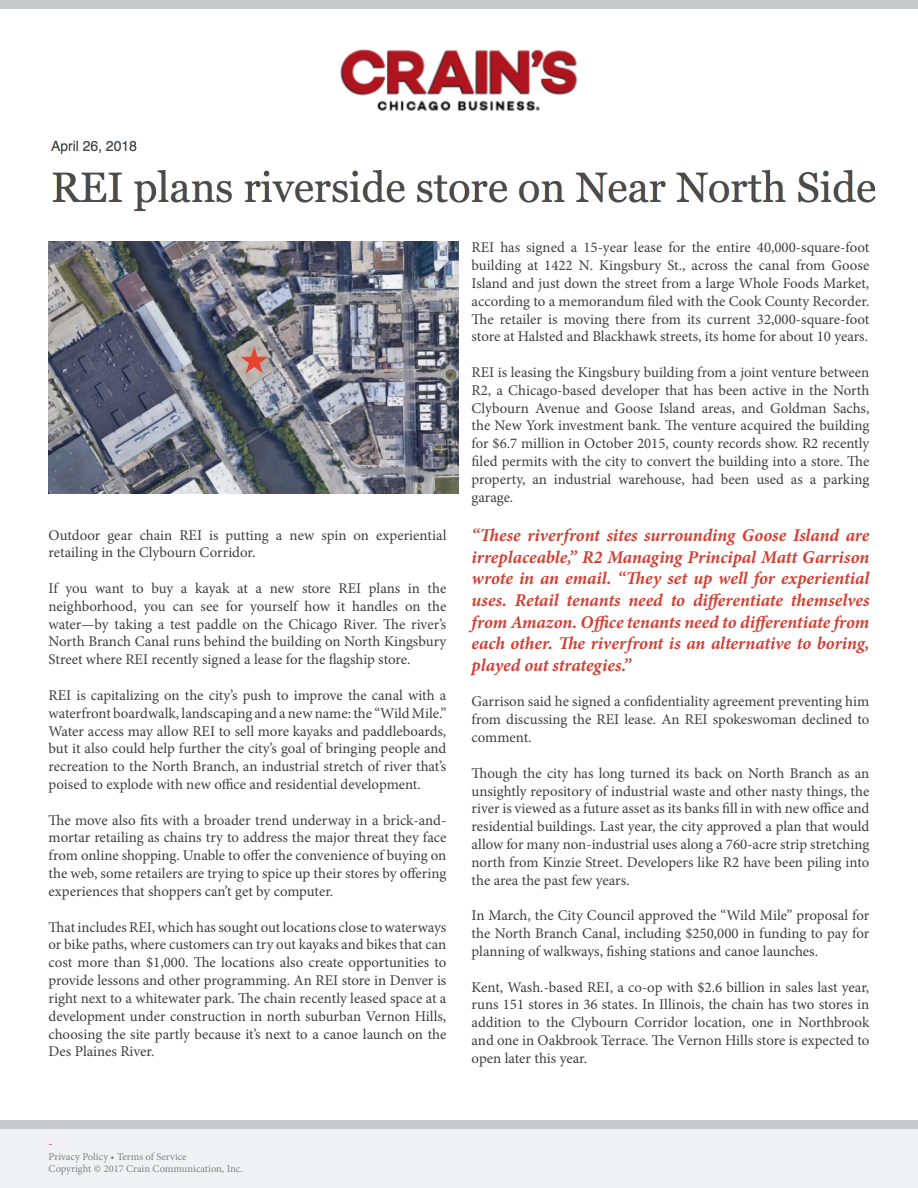
<style>
.page{position:relative;width:918px;height:1188px;background:#fff}
.page>*{position:absolute;margin:0;border:0;box-sizing:border-box;transform-origin:0 0}
.t1{font:italic 700 18px/21.6px "Minion Pro";letter-spacing:-.005em;color:#d53f33;text-align:justify}
.t2{font:14.85px/17.9px "Minion Pro";color:#3e3e3f;text-align:justify}
.t3{font:12px "Minion Pro";color:#d1232a}
.t4{font:10.5px "Minion Pro";color:#808285}
</style>
<div class="page">
<img style="left:340px;top:49px;width:237px;height:62px">
<img style="left:49px;top:242px;width:410px;height:251px">
<div style="left:0;top:1120px;width:918px;height:68px;background:#f0f1f2"></div>
<div style="left:0;top:1120px;width:918px;height:10px;background:#c9cacc"></div>
<div style="left:0;top:0;width:918px;height:9px;background:#c9cacc"></div>
<img style="left:51px;top:140px;width:825px;height:71px">
<p class="t2" style="left:49px;top:526px;width:399px">Outdoor gear chain REI is putting a new spin on experiential retailing in the Clybourn Corridor.</p>
<p class="t2" style="left:49px;top:579px;width:399px">If you want to buy a kayak at a new store REI plans in the neighborhood, you can see for yourself how it handles on the water—by taking a test paddle on the Chicago River. The river’s North Branch Canal runs behind the building on North Kingsbury Street where REI recently signed a lease for the flagship store.</p>
<p class="t2" style="left:49px;top:686px;width:399px">REI is capitalizing on the city’s push to improve the canal with a waterfront boardwalk, landscaping and a new name: the “Wild Mile.” Water access may allow REI to sell more kayaks and paddleboards, but it also could help further the city’s goal of bringing people and recreation to the North Branch, an industrial stretch of river that’s poised to explode with new office and residential development.</p>
<p class="t2" style="left:49px;top:811px;width:399px">The move also fits with a broader trend underway in a brick-and&shy;mortar retailing as chains try to address the major threat they face from online shopping. Unable to offer the convenience of buying on the web, some retailers are trying to spice up their stores by offering experiences that shoppers can’t get by computer.</p>
<p class="t2" style="left:49px;top:918px;width:399px">That includes REI, which has sought out locations close to waterways or bike paths, where customers can try out kayaks and bikes that can cost more than $1,000. The locations also create opportunities to provide lessons and other programming. An REI store in Denver is right next to a whitewater park. The chain recently leased space at a development under construction in north suburban Vernon Hills, choosing the site partly because it’s next to a canoe launch on the Des Plaines River.</p>
<p class="t2" style="left:472px;top:239px;width:399px">REI has signed a 15-year lease for the entire 40,000-square-foot building at 1422 N. Kingsbury St., across the canal from Goose Island and just down the street from a large Whole Foods Market, according to a memorandum filed with the Cook County Recorder.<br>The retailer is moving there from its current 32,000-square-foot store at Halsted and Blackhawk streets, its home for about 10 years.</p>
<p class="t2" style="left:472px;top:363px;width:399px">REI is leasing the Kingsbury building from a joint venture between R2, a Chicago-based developer that has been active in the North Clybourn Avenue and Goose Island areas, and Goldman Sachs, the New York investment bank. The venture acquired the building for $6.7 million in October 2015, county records show. R2 recently filed permits with the city to convert the building into a store. The property, an industrial warehouse, had been used as a parking garage.</p>
<p class="t1" style="left:472px;top:524px;width:399px">“These riverfront sites surrounding Goose Island are irreplaceable,” R2 Managing Principal Matt Garrison wrote in an email. “They set up well for experiential uses. Retail tenants need to differentiate themselves from Amazon. Office tenants need to differentiate from each other. The riverfront is an alternative to boring, played out strategies.”</p>
<p class="t2" style="left:472px;top:693px;width:399px">Garrison said he signed a confidentiality agreement preventing him from discussing the REI lease. An REI spokeswoman declined to comment.</p>
<p class="t2" style="left:472px;top:764px;width:399px">Though the city has long turned its back on North Branch as an unsightly repository of industrial waste and other nasty things, the river is viewed as a future asset as its banks fill in with new office and residential buildings. Last year, the city approved a plan that would allow for many non-industrial uses along a 760-acre strip stretching north from Kinzie Street. Developers like R2 have been piling into the area the past few years.</p>
<p class="t2" style="left:472px;top:907px;width:399px">In March, the City Council approved the “Wild Mile” proposal for the North Branch Canal, including $250,000 in funding to pay for planning of walkways, fishing stations and canoe launches.</p>
<p class="t2" style="left:472px;top:978px;width:399px">Kent, Wash.-based REI, a co-op with $2.6 billion in sales last year, runs 151 stores in 36 states. In Illinois, the chain has two stores in addition to the Clybourn Corridor location, one in Northbrook and one in Oakbrook Terrace. The Vernon Hills store is expected to open later this year.</p>
<p class="t3" style="left:49px;top:1135px;width:6px">-</p>
<p class="t4" style="left:49px;top:1149px;width:140px">Privacy Policy • Terms of Service</p>
<p class="t4" style="left:49px;top:1162px;width:196px">Copyright © 2017 Crain Communication, Inc.</p>
</div>
